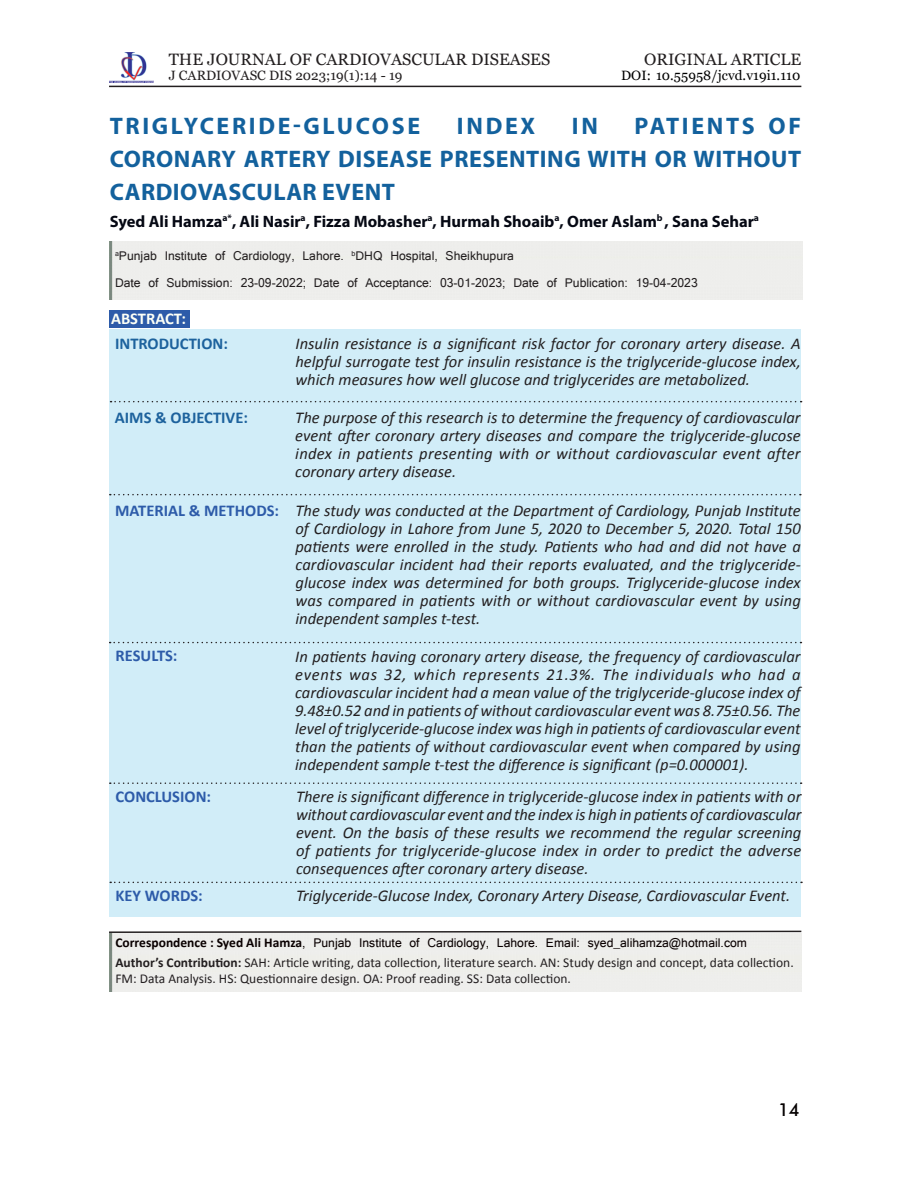
<style>
.page{position:relative;width:918px;height:1188px;background:#fff}
.page>*{position:absolute;margin:0;border:0;box-sizing:border-box;transform-origin:0 0}
._1__Headline{font:700 24px/33px "Myriad Pro";letter-spacing:.02em;color:#13619d;text-align:justify}
._1__Headline-2{font:700 24px "Myriad Pro";letter-spacing:.11em;color:#13619d}
._8__Footer{font:500 18px "Futura BT";color:#050000}
._10__Table_and_Fig_c{font:italic 16.5px/18px "Calibri";color:#231f20;text-align:justify}
._5__Abstract{font:italic 16.5px/18px "Calibri";color:#231f20;text-align:justify}
._4__Authors_name{font:700 16.5px "Myriad Pro";color:#050813}
._5__Abstract-2{font:700 16.5px "Calibri";color:#2d5ba9}
._10__Table_and_Fig_c-2{font:16.5px "Georgia";color:#231f20}
._5__Abstract-3{font:700 16.5px "Calibri";color:#1d629d}
._3__Category{font:16.5px "Georgia";color:#231f20}
._5__Abstract-4{font:700 16.5px "Calibri";color:#fcfff6}
._10__Table_and_Fig_c-3{font:13.5px/16.5px "Calibri";color:#231f20}
._4__Authors_name-2{font:13.5px "Latha";color:#231f20}
._5__Abstract-5{font:13.5px "Latha";color:#090000}
._8__Footer-2{font:13.5px "Georgia";color:#231f20}
._5__Abstract-6{font:13.5px "Georgia";letter-spacing:.005em;color:#000}
.s1{font-family:"Calibri";font-weight:700}
.s2{font-weight:700}
</style>
<div class="page">
<hr style="left:109px;top:86px;width:692px;height:1px;background:#231f20">
<img style="left:110px;top:52px;width:44px;height:30px">
<div style="left:109px;top:330px;width:692px;height:587px;background:#d1edf8"></div>
<div style="left:109px;top:310px;width:81px;height:18px;background:#2d5ba9"></div>
<svg style="left:111px;top:401px;width:691px;height:1px"></svg>
<svg style="left:110px;top:642px;width:691px;height:1px"></svg>
<svg style="left:110px;top:494px;width:691px;height:1px"></svg>
<svg style="left:109px;top:930px;width:693px;height:4px"></svg>
<svg style="left:110px;top:782px;width:692px;height:2px"></svg>
<svg style="left:110px;top:882px;width:692px;height:1px"></svg>
<p class="_10__Table_and_Fig_c-2" style="left:169px;top:49px;width:84px">THE JOURNAL</p>
<p class="_10__Table_and_Fig_c-2" style="left:290px;top:49px;width:157px">OF CARDIOVASCULAR</p>
<p class="_10__Table_and_Fig_c-2" style="left:471px;top:49px;width:81px">DISEASES</p>
<p class="_8__Footer-2" style="left:169px;top:68px;width:235px">J CARDIOVASC DIS 2023;19(1):14 - 19</p>
<p class="_3__Category" style="left:644px;top:49px;width:158px">ORIGINAL ARTICLE</p>
<p class="_5__Abstract-6" style="left:621px;top:67px;width:181px">DOI: 10.55958/JCVD.V19I1.110</p>
<p class="_1__Headline-2" style="left:110px;top:110px;width:312px">TRIGLYCERIDE-GLUCOSE</p>
<p class="_1__Headline" style="left:457px;top:108px;width:80px">INDEX</p>
<p class="_1__Headline" style="left:572px;top:108px;width:28px">IN</p>
<p class="_1__Headline" style="left:110px;top:108px;width:693px;text-indent:525px">PATIENTS OF CORONARY ARTERY DISEASE PRESENTING WITH OR WITHOUT CARDIOVASCULAR EVENT</p>
<p class="_4__Authors_name" style="left:110px;top:211px;width:651px">SYED ALI HAMZA<sup>A*</sup>, ALI NASIR<sup>A</sup>, FIZZA MOBASHER<sup>A</sup>, HURMAH SHOAIB<sup>A</sup>, OMER ASLAM<sup>B</sup> , SANA SEHAR<sup>A</sup></p>
<p class="_4__Authors_name-2" style="left:115px;top:245px;width:400px"><sup>a</sup>Punjab Institute of Cardiology, Lahore. <sup>b</sup>DHQ Hospital, Sheikhupura</p>
<p class="_4__Authors_name-2" style="left:115px;top:272px;width:584px">Date of Submission: 23-09-2022; Date of Acceptance: 03-01-2023; Date of Publication: 19-04-2023</p>
<p class="_5__Abstract-4" style="left:111px;top:308px;width:76px">ABSTRACT:</p>
<p class="_5__Abstract-3" style="left:115px;top:334px;width:114px">INTRODUCTION:</p>
<p class="_5__Abstract" style="left:296px;top:334px;width:507px">Insulin resistance is a significant risk factor for coronary artery disease. A helpful surrogate test for insulin resistance is the triglyceride-glucose index, which measures how well glucose and triglycerides are metabolized.</p>
<p class="_5__Abstract-3" style="left:115px;top:408px;width:135px">AIMS &amp; OBJECTIVE:</p>
<p class="_5__Abstract" style="left:295px;top:408px;width:507px">The purpose of this research is to determine the frequency of cardiovascular event after coronary artery diseases and compare the triglyceride-glucose index in patients presenting with or without cardiovascular event after coronary artery disease.</p>
<p class="_5__Abstract-2" style="left:115px;top:500px;width:166px">MATERIAL &amp; METHODS:</p>
<p class="_10__Table_and_Fig_c" style="left:296px;top:501px;width:507px">The study was conducted at the Department of Cardiology, Punjab Institute of Cardiology in Lahore from June 5, 2020 to December 5, 2020. Total 150 patients were enrolled in the study. Patients who had and did not have a cardiovascular incident had their reports evaluated, and the triglyceride&shy;glucose index was determined for both groups. Triglyceride-glucose index was compared in patients with or without cardiovascular event by using independent samples t-test.</p>
<p class="_5__Abstract-2" style="left:116px;top:646px;width:63px">RESULTS:</p>
<p class="_10__Table_and_Fig_c" style="left:295px;top:647px;width:507px">In patients having coronary artery disease, the frequency of cardiovascular events was 32, which represents 21.3%. The individuals who had a cardiovascular incident had a mean value of the triglyceride-glucose index of 9.48±0.52 and in patients of without cardiovascular event was 8.75±0.56. The level of triglyceride-glucose index was high in patients of cardiovascular event than the patients of without cardiovascular event when compared by using independent sample t-test the difference is significant (p=0.000001).</p>
<p class="_5__Abstract-2" style="left:116px;top:787px;width:97px">CONCLUSION:</p>
<p class="_10__Table_and_Fig_c" style="left:296px;top:787px;width:507px">There is significant difference in triglyceride-glucose index in patients with or without cardiovascular event and the index is high in patients of cardiovascular event. On the basis of these results we recommend the regular screening of patients for triglyceride-glucose index in order to predict the adverse consequences after coronary artery disease.</p>
<p class="_5__Abstract-2" style="left:115px;top:886px;width:89px">KEY WORDS:</p>
<p class="_10__Table_and_Fig_c" style="left:296px;top:886px;width:496px">Triglyceride-Glucose Index, Coronary Artery Disease, Cardiovascular Event.</p>
<p class="_5__Abstract-5" style="left:115px;top:932px;width:633px"><span class="s1">Correspondence : Syed Ali Hamza</span>, Punjab Institute of Cardiology, Lahore. Email: syed_alihamza@hotmail.com</p>
<p class="_10__Table_and_Fig_c-3" style="left:115px;top:953px;width:680px"><span class="s2">Author’s Contribution:</span> SAH: Article writing, data collection, literature search. AN: Study design and concept, data collection.<br>FM: Data Analysis. HS: Questionnaire design. OA: Proof reading. SS: Data collection.</p>
<p class="_8__Footer" style="left:778px;top:1099px;width:23px">14</p>
</div>
